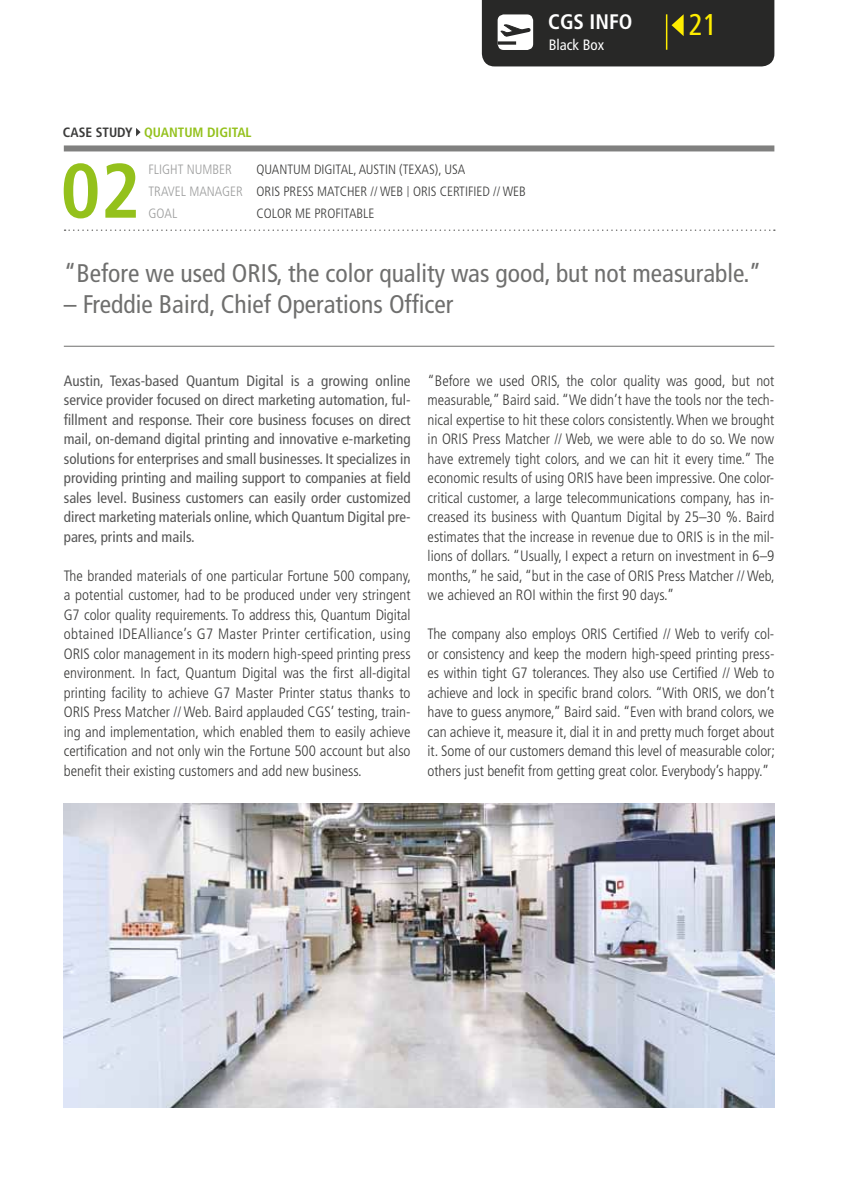
<style>
.page{position:relative;width:851px;height:1191px;background:#fff}
.page>*{position:absolute;margin:0;border:0;box-sizing:border-box;transform-origin:0 0}
.t1{font:700 condensed 76.8px "Frutiger";color:#94c11c}
.t2{font:condensed 30px "Frutiger";color:#ffed00}
.t3{font:condensed 25.5px "Frutiger";color:#6f6f6e}
.t4{font:700 condensed 21px "Frutiger";color:#fff}
.t5{font:300 condensed 15px/19.5px "Frutiger";color:#3b3b3a;text-align:justify}
.t6{font:condensed 15px/19.5px "Frutiger";color:#565656;text-align:justify}
.t7{font:condensed 15px "Frutiger";color:#fff}
.t8{font:300 condensed 13.5px "Frutiger";color:#3b3b3a}
.t9{font:300 condensed 13.5px "Frutiger";color:#9c9d9d}
.t10{font:700 condensed 13.5px "Frutiger";color:#94c11c}
.s1{color:#3b3b3a}
.s2{font-family:"DIN Next LT Pro";font-stretch:normal}
</style>
<div class="page">
<hr style="left:64px;top:346px;width:710px;height:1px;background:#6f6f6e">
<svg style="left:65px;top:229px;width:709px;height:2px"></svg>
<svg style="left:136px;top:128px;width:4px;height:8px"></svg>
<div style="left:64px;top:145px;width:710px;height:6px;background:#80807f"></div>
<img style="left:64px;top:804px;width:710px;height:303px">
<svg style="left:482px;top:0;width:292px;height:66px;background:#373632"></svg>
<h3 class="t4" style="left:548px;top:9px;width:86px">CGS INFO</h3>
<h2 class="t2" style="left:688px;top:7px;width:30px">21</h2>
<p class="t7" style="left:548px;top:36px;width:57px">Black Box</p>
<p class="t10" style="left:63px;top:124px;width:160px"><span class="s1">CASE STUDY</span> QUANTUM DIGITAL</p>
<h1 class="t1" style="left:61px;top:145px;width:81px">02</h1>
<p class="t9" style="left:148px;top:162px;width:7px">flight</p>
<p class="t9" style="left:187px;top:162px;width:8px">number</p>
<p class="t8" style="left:256px;top:162px;width:116px">QUANTUM DIGITAL, Austin</p>
<p class="t8" style="left:399px;top:162px;width:67px">(Texas), USA</p>
<p class="t9" style="left:148px;top:183px;width:8px">travel</p>
<p class="t9" style="left:189px;top:183px;width:8px">manager</p>
<p class="t8" style="left:256px;top:183px;width:7px">oris</p>
<p class="t8" style="left:283px;top:183px;width:7px">press</p>
<p class="t8" style="left:317px;top:183px;width:8px">matcher</p>
<p class="t8" style="left:370px;top:183px;width:18px">// web</p>
<p class="t8" style="left:406px;top:183px;width:121px"><span class="s2">|</span> ORIS CERTIFIED // WEB</p>
<p class="t9" style="left:148px;top:205px;width:7px">goal</p>
<p class="t8" style="left:256px;top:205px;width:119px">COLOR ME PROFITABLE</p>
<h3 class="t3" style="left:64px;top:258px;width:699px">“Before we used ORIS, the color quality was good, but not measurable.”</h3>
<h3 class="t3" style="left:64px;top:289px;width:391px">– Freddie Baird, Chief Operations Officer</h3>
<p class="t6" style="left:64px;top:371px;width:348px">Austin, Texas-based Quantum Digital is a growing online service provider focused on direct marketing automation, ful&shy;fillment and response. Their core business focuses on direct mail, on-demand digital printing and innovative e-marketing solutions for enterprises and small businesses. It specializes in providing printing and mailing support to companies at field sales level. Business customers can easily order customized direct marketing materials online, which Quantum Digital pre&shy;pares, prints and mails.</p>
<p class="t5" style="left:427px;top:371px;width:349px">“Before we used ORIS, the color quality was good, but not measurable,” Baird said. “We didn’t have the tools nor the tech&shy;nical expertise to hit these colors consistently. When we brought in ORIS Press Matcher // Web, we were able to do so. We now have extremely tight colors, and we can hit it every time.” The economic results of using ORIS have been impressive. One color&shy;critical customer, a large telecommunications company, has in&shy;creased its business with Quantum Digital by 25–30 %. Baird estimates that the increase in revenue due to ORIS is in the mil&shy;lions of dollars. “Usually, I expect a return on investment in 6–9 months,” he said, “but in the case of ORIS Press Matcher // Web, we achieved an ROI within the first 90 days.”</p>
<p class="t5" style="left:427px;top:624px;width:349px">The company also employs ORIS Certified // Web to verify col&shy;or consistency and keep the modern high-speed printing press&shy;es within tight G7 tolerances. They also use Certified // Web to achieve and lock in specific brand colors. “With ORIS, we don’t have to guess anymore,” Baird said. “Even with brand colors, we can achieve it, measure it, dial it in and pretty much forget about it. Some of our customers demand this level of measurable color; others just benefit from getting great color. Everybody’s happy.”</p>
<p class="t5" style="left:64px;top:566px;width:349px">The branded materials of one particular Fortune 500 company, a potential customer, had to be produced under very stringent G7 color quality requirements. To address this, Quantum Digital obtained IDEAlliance’s G7 Master Printer certification, using ORIS color management in its modern high-speed printing press environment. In fact, Quantum Digital was the first all-digital printing facility to achieve G7 Master Printer status thanks to ORIS Press Matcher // Web. Baird applauded CGS’ testing, train&shy;ing and implementation, which enabled them to easily achieve certification and not only win the Fortune 500 account but also benefit their existing customers and add new business.</p>
</div>
